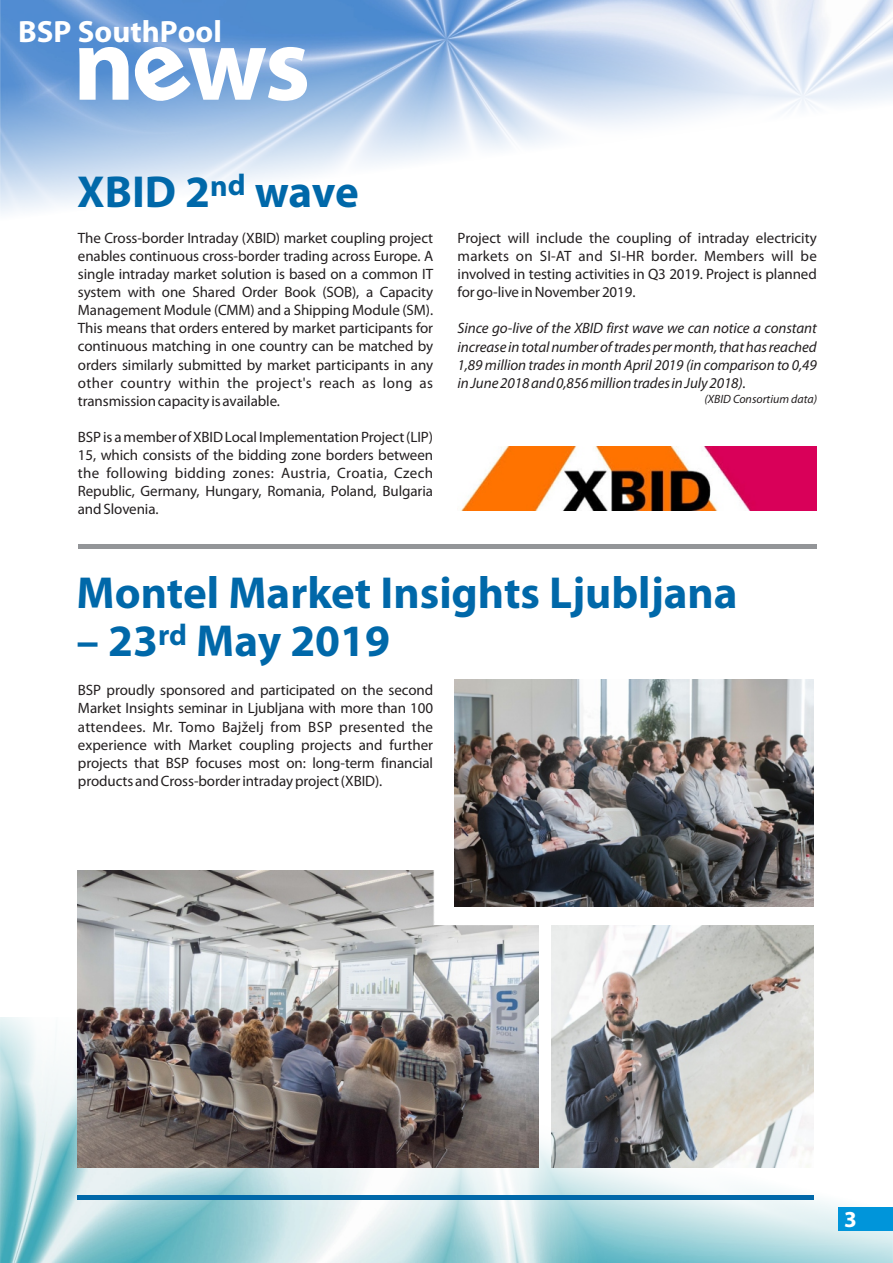
<style>
.page{position:relative;width:893px;height:1263px;background:#fff}
.page>*{position:absolute;margin:0;border:0;box-sizing:border-box;transform-origin:0 0}
.t1{font:700 105.45px "Myriad Pro";color:#fff}
.t2{font:700 45px "Myriad Pro";color:#0068a9}
.t3{font:700 30.9px "Myriad Pro";color:#fff}
.t4{font:700 22.95px "Myriad Pro";color:#fff}
.t5{font:15px/18px "Myriad Pro";letter-spacing:-.005em;color:#231f20;text-align:justify}
.t6{font:italic 15px/18px "Myriad Pro";letter-spacing:-.005em;color:#231f20;text-align:justify}
.t7{font:italic 12px "Myriad Pro";color:#231f20}
</style>
<div class="page">
<img style="left:0;top:0;width:893px;height:214px">
<img style="left:0;top:1017px;width:893px;height:246px">
<svg style="left:132px;top:42px;width:59px;height:63px"></svg>
<svg style="left:268px;top:47px;width:39px;height:54px"></svg>
<div style="left:838px;top:1207px;width:55px;height:24px;background:#0095da"></div>
<div style="left:78px;top:1195px;width:736px;height:5px;background:#0068a9"></div>
<hr style="left:78px;top:545px;width:739px;height:4px;background:#939598">
<img style="left:552px;top:925px;width:262px;height:242px">
<img style="left:455px;top:679px;width:359px;height:228px">
<img style="left:78px;top:870px;width:460px;height:297px">
<img style="left:460px;top:446px;width:357px;height:65px">
<h3 class="t3" style="left:18px;top:19px;width:205px">BSP SouthPool</h3>
<h1 class="t1" style="left:73px;top:21px;width:196px">n w</h1>
<h2 class="t2" style="left:77px;top:173px;width:283px">XBID 2<sup>nd</sup> wave</h2>
<p class="t5" style="left:78px;top:231px;width:357px">The Cross-border Intraday (XBID) market coupling project enables continuous cross-border trading across Europe. A single intraday market solution is based on a common IT system with one Shared Order Book (SOB), a Capacity Management Module (CMM) and a Shipping Module (SM).<br>This means that orders entered by market participants for continuous matching in one country can be matched by orders similarly submitted by market participants in any other country within the project's reach as long as transmission capacity is available.</p>
<p class="t5" style="left:78px;top:429px;width:357px">BSP is a member of XBID Local Implementation Project (LIP)<br>15, which consists of the bidding zone borders between the following bidding zones: Austria, Croatia, Czech Republic, Germany, Hungary, Romania, Poland, Bulgaria and Slovenia.</p>
<p class="t5" style="left:458px;top:231px;width:361px">Project will include the coupling of intraday electricity markets on SI-AT and SI-HR border. Members will be involved in testing activities in Q3 2019. Project is planned for go-live in November 2019.</p>
<p class="t6" style="left:458px;top:321px;width:361px">Since go-live of the XBID first wave we can notice a constant increase in total number of trades per month, that has reached 1,89 million trades in month April 2019 (in comparison to 0,49 in June 2018 and 0,856 million trades in July 2018).</p>
<p class="t7" style="left:704px;top:394px;width:114px">(XBID Consortium data)</p>
<h2 class="t2" style="left:77px;top:574px;width:663px">Montel Market Insights Ljubljana</h2>
<h2 class="t2" style="left:77px;top:622px;width:315px">– 23<sup>rd</sup> May 2019</h2>
<p class="t5" style="left:78px;top:683px;width:357px">BSP proudly sponsored and participated on the second Market Insights seminar in Ljubljana with more than 100 attendees. Mr. Tomo Bajželj from BSP presented the experience with Market coupling projects and further projects that BSP focuses most on: long-term financial products and Cross-border intraday project (XBID).</p>
<h3 class="t4" style="left:844px;top:1209px;width:14px">3</h3>
</div>
